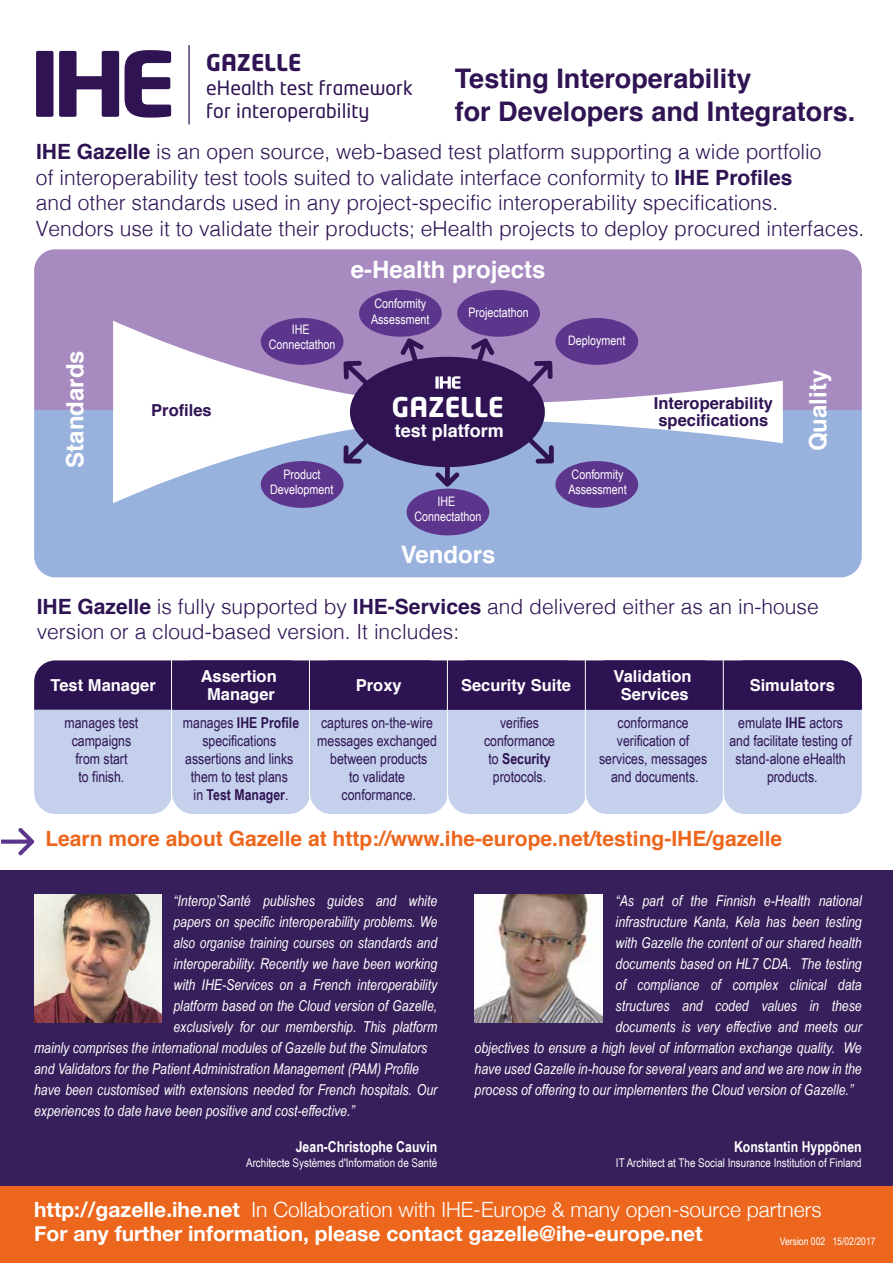
<style>
.page{position:relative;width:893px;height:1263px;background:#fff}
.page>*{position:absolute;margin:0;border:0;box-sizing:border-box;transform-origin:0 0}
.t1{font:700 27px/33px "Helvetica";color:#2f1353}
.t2{font:700 27px "Neo Tech";color:#fff}
.t3{font:700 24px "Helvetica";color:#fff}
.t4{font:700 22.95px "Neo Tech";color:#2f1353}
.t5{font:300 21px/25.5px "Helvetica";color:#2e1353}
.t6{font:700 21px/24px "Helvetica Neue";color:#fff}
.t7{font:700 21px "Helvetica";color:#ec671d}
.t8{font:19.65px/23.1px "Neo Tech";color:#2f1353}
.t9{font:700 18px "Helvetica";color:#fff}
.t10{font:700 16.5px/18px "Helvetica";color:#fff;text-align:center}
.t11{font:700 16.5px/16.5px "Helvetica";color:#2f1353}
.t12{font:italic 15px "Arial Narrow";color:#fff}
.t13{font:15px/18px "Arial Narrow";color:#2e1353;text-align:center}
.t14{font:italic 15px "Arial Narrow";color:#fff;scale:.96 1}
.t15{font:700 15px "Arial Narrow";color:#fff}
.t16{font:13.05px/15.5px "Arial Narrow";color:#fff;text-align:center}
.t17{font:12px "Arial Narrow";color:#fff}
.t18{font:10.5px "Arial Narrow";color:#fff}
.s1{font-weight:700}
.s2{font-weight:300}
</style>
<div class="page">
<div style="left:0;top:870px;width:893px;height:352px;background:#371f5b"></div>
<img style="left:475px;top:895px;width:127px;height:127px">
<img style="left:34px;top:895px;width:128px;height:127px">
<svg style="left:34px;top:660px;width:828px;height:154px;background:#9494bb"></svg>
<div style="left:34px;top:249px;width:828px;height:161px;background:#a78ac0"></div>
<div style="left:34px;top:410px;width:828px;height:167px;background:#98b1dd"></div>
<svg style="left:113px;top:321px;width:670px;height:182px"></svg>
<div style="left:0;top:1186px;width:893px;height:77px;background:#ec671d"></div>
<svg style="left:1px;top:828px;width:33px;height:27px"></svg>
<div style="left:36px;top:51px;width:18px;height:66px;background:#2f1353;border-radius:2px"></div>
<svg style="left:59px;top:51px;width:60px;height:66px"></svg>
<svg style="left:125px;top:50px;width:46px;height:68px"></svg>
<hr style="left:188px;top:45px;width:2px;height:80px;background:#2f1353">
<hr style="left:171px;top:657px;width:1px;height:154px;background:#fff">
<hr style="left:309px;top:657px;width:1px;height:154px;background:#fff">
<hr style="left:447px;top:657px;width:1px;height:154px;background:#fff">
<hr style="left:585px;top:657px;width:1px;height:154px;background:#fff">
<hr style="left:723px;top:657px;width:1px;height:154px;background:#fff">
<svg style="left:259px;top:290px;width:381px;height:246px"></svg>
<h3 class="t4" style="left:206px;top:53px;width:97px">GAZELLE</h3>
<h3 class="t8" style="left:206px;top:77px;width:208px">eHealth test framework for interoperability</h3>
<h1 class="t1" style="left:455px;top:64px;width:402px">Testing Interoperability<br>for Developers and Integrators.</h1>
<p class="t5" style="left:36px;top:141px;width:830px"><span class="s1">IHE Gazelle</span> is an open source, web-based test platform supporting a wide portfolio<br>of interoperability test tools suited to validate interface conformity to <span class="s1">IHE Profiles<br></span>and other standards used in any project-specific interoperability specifications.<br>Vendors use it to validate their products; eHealth projects to deploy procured interfaces.</p>
<h2 class="t3" style="left:65px;top:468px;width:119px;rotate:-90deg">Standards</h2>
<p class="t11" style="left:151px;top:403px;width:62px">Profiles</p>
<p class="t16" style="left:269px;top:321px;width:68px">IHE<br>Connectathon</p>
<h2 class="t3" style="left:351px;top:259px;width:196px">e-Health projects</h2>
<p class="t16" style="left:371px;top:296px;width:60px;text-align:left">Conformity<br>Assessment</p>
<p class="t16" style="left:468px;top:305px;width:62px">Projectathon</p>
<h1 class="t2" style="left:392px;top:396px;width:113px">GAZELLE</h1>
<p class="t9" style="left:395px;top:423px;width:111px">test platform</p>
<p class="t16" style="left:568px;top:333px;width:59px">Deployment</p>
<p class="t16" style="left:270px;top:467px;width:65px;line-height:14.7px">Product<br>Development</p>
<p class="t16" style="left:568px;top:467px;width:60px;line-height:14.7px;text-align:left">Conformity<br>Assessment</p>
<p class="t16" style="left:414px;top:493px;width:68px">IHE<br>Connectathon</p>
<h2 class="t3" style="left:401px;top:545px;width:96px">Vendors</h2>
<p class="t11" style="left:654px;top:396px;width:121px">Interoperability specifications</p>
<h2 class="t3" style="left:808px;top:451px;width:83px;rotate:-90deg">Quality</h2>
<h3 class="t5" style="left:37px;top:595px;width:783px"><span class="s1">IHE Gazelle</span> is fully supported by <span class="s1">IHE-Services</span> and delivered either as an in-house version or a cloud-based version. It includes:</h3>
<p class="t10" style="left:51px;top:678px;width:107px">Test Manager</p>
<p class="t10" style="left:614px;top:669px;width:79px">Validation<br>Services</p>
<p class="t10" style="left:750px;top:678px;width:87px">Simulators</p>
<p class="t10" style="left:201px;top:669px;width:78px">Assertion<br>Manager</p>
<p class="t10" style="left:356px;top:678px;width:47px">Proxy</p>
<p class="t10" style="left:461px;top:678px;width:112px">Security Suite</p>
<p class="t13" style="left:65px;top:714px;width:75px">manages test campaigns from start<br>to finish.</p>
<p class="t13" style="left:599px;top:714px;width:109px">conformance verification of services, messages and documents.</p>
<p class="t13" style="left:729px;top:714px;width:124px">emulate <span class="s1">IHE</span> actors and facilitate testing of stand-alone eHealth products.</p>
<p class="t13" style="left:183px;top:714px;width:118px">manages <span class="s1">IHE Profile </span>specifications assertions and links them to test plans<br>in <span class="s1">Test Manager</span>.</p>
<p class="t13" style="left:317px;top:714px;width:121px">captures on-the-wire messages exchanged between products<br>to validate conformance.</p>
<p class="t13" style="left:484px;top:714px;width:73px">verifies conformance to <span class="s1">Security </span>protocols.</p>
<h3 class="t7" style="left:45px;top:830px;width:738px">Learn more about Gazelle at http://www.ihe-europe.net/testing-IHE/gazelle</h3>
<p class="t12" style="left:173px;top:892px;width:265px">“Interop’Santé publishes guides and white</p>
<p class="t12" style="left:173px;top:913px;width:265px">papers on specific interoperability problems. We</p>
<p class="t14" style="left:173px;top:934px;width:276px">also organise training courses on standards and</p>
<p class="t12" style="left:173px;top:955px;width:265px">interoperability. Recently we have been working</p>
<p class="t12" style="left:173px;top:976px;width:265px">with IHE-Services on a French interoperability</p>
<p class="t12" style="left:173px;top:997px;width:265px">platform based on the Cloud version of Gazelle,</p>
<p class="t12" style="left:173px;top:1018px;width:265px">exclusively for our membership. This platform</p>
<p class="t12" style="left:34px;top:1039px;width:395px">mainly comprises the international modules of Gazelle but the Simulators</p>
<p class="t12" style="left:34px;top:1060px;width:386px">and Validators for the Patient Administration Management (PAM) Profile</p>
<p class="t12" style="left:34px;top:1081px;width:405px">have been customised with extensions needed for French hospitals. Our</p>
<p class="t12" style="left:34px;top:1102px;width:322px">experiences to date have been positive and cost-effective.”</p>
<p class="t15" style="left:296px;top:1138px;width:143px">Jean-Christophe Cauvin</p>
<p class="t17" style="left:246px;top:1155px;width:193px">Architecte Systèmes d'Information de Santé</p>
<p class="t12" style="left:616px;top:892px;width:248px">“As part of the Finnish e-Health national</p>
<p class="t12" style="left:616px;top:913px;width:248px">infrastructure Kanta, Kela has been testing</p>
<p class="t12" style="left:616px;top:934px;width:248px">with Gazelle the content of our shared health</p>
<p class="t12" style="left:616px;top:955px;width:248px">documents based on HL7 CDA. The testing</p>
<p class="t12" style="left:616px;top:976px;width:248px">of compliance of complex clinical data</p>
<p class="t12" style="left:616px;top:997px;width:248px">structures and coded values in these</p>
<p class="t12" style="left:616px;top:1018px;width:248px">documents is very effective and meets our</p>
<p class="t12" style="left:475px;top:1039px;width:389px">objectives to ensure a high level of information exchange quality. We</p>
<p class="t12" style="left:475px;top:1060px;width:389px">have used Gazelle in-house for several years and and we are now in the</p>
<p class="t12" style="left:475px;top:1081px;width:380px">process of offering to our implementers the Cloud version of Gazelle.”</p>
<p class="t15" style="left:734px;top:1138px;width:129px">Konstantin Hyppönen</p>
<p class="t17" style="left:616px;top:1155px;width:247px">IT Architect at The Social Insurance Institution of Finland</p>
<h3 class="t6" style="left:34px;top:1196px;width:789px">http://gazelle.ihe.net <span class="s2">In Collaboration with IHE-Europe &amp; many open-source partners<br></span>For any further information, please contact gazelle@ihe-europe.net</h3>
<p class="t18" style="left:780px;top:1235px;width:97px">Version 002 15/02/2017</p>
</div>
